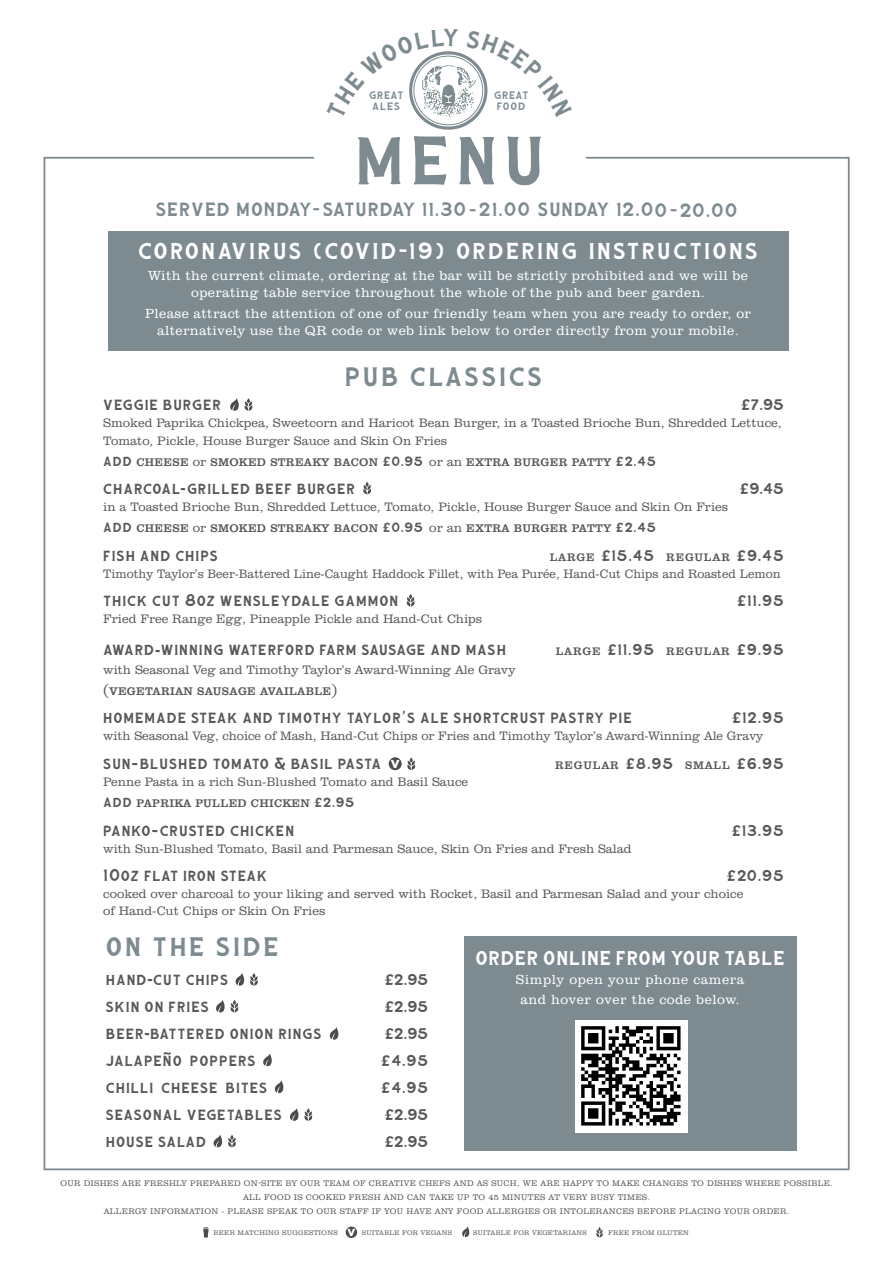
<style>
.page{position:relative;width:893px;height:1263px;background:#fff}
.page>*{position:absolute;margin:0;border:0;box-sizing:border-box;transform-origin:0 0}
.t1{font:69.3px "Huscon Hand";color:#7d8b90}
.t2{font:27px "Huscon Hand";letter-spacing:.1em;color:#7d8b90}
.t3{font:23.4px "Huscon Hand";letter-spacing:.1em;color:#fff}
.t4{font:20.25px "Huscon Hand";letter-spacing:.04em;color:#fff}
.t5{font:19.5px "Huscon Hand";letter-spacing:.05em;color:#7d8b90}
.t6{font:15.6px "Huscon Hand";letter-spacing:.05em;color:#57585a}
.t7{font:15px "Huscon Hand";letter-spacing:.065em;color:#57585a}
.t8{font:15px "Huscon Hand";letter-spacing:.03em;color:#57585a}
.t9{font:300 13.5px/16.5px "Clarendon BT";letter-spacing:.025em;color:#fff;text-align:center}
.t10{font:300 12.6px/17.1px "Clarendon BT";color:#57585a}
.t11{font:300 12.6px "Clarendon BT";color:#57585a;scale:.96 1}
.t12{font:900 11.55px "Gotham";color:#fff}
.t13{font:11.4px "Clarendon BT";letter-spacing:.025em;color:#57585a}
.t14{font:11.25px "Clarendon BT";letter-spacing:.065em;color:#57585a}
.t15{font:10.95px/10.9px "Huscon Hand";letter-spacing:.08em;color:#7d8b90}
.t16{font:300 8.4px/14.2px "Clarendon BT";letter-spacing:.035em;color:#57585a;text-align:center}
.t17{font:300 6.9px "Clarendon BT";letter-spacing:.035em;color:#57585a}
.s1{font-family:"Huscon Hand";font-size:13.5px}
.s2{font-weight:300;font-size:12.9px}
.s3{font-size:19.95px}
.s4{font-family:"Huscon Hand";font-size:15.6px}
.s5{font-size:17.1px}
.s6{font-weight:300;font-size:16.5px}
.s7{font-size:16.5px}
.s8{font-family:"Gotham";font-weight:900;font-size:10.2px;color:#fff}
</style>
<div class="page">
<svg style="left:596px;top:1227px;width:7px;height:10px"></svg>
<svg style="left:203px;top:1227px;width:6px;height:10px"></svg>
<svg style="left:462px;top:1226px;width:7px;height:11px"></svg>
<div style="left:346px;top:1226px;width:11px;height:12px;background:#4f4b4c;border-radius:50%"></div>
<svg style="left:407px;top:594px;width:8px;height:13px"></svg>
<svg style="left:230px;top:398px;width:9px;height:13px"></svg>
<svg style="left:407px;top:757px;width:8px;height:13px"></svg>
<div style="left:108px;top:231px;width:681px;height:119px;background:#7d8b90"></div>
<div style="left:464px;top:936px;width:332px;height:214px;background:#7d8b90"></div>
<div style="left:575px;top:1020px;width:112px;height:112px;background:#fff"></div>
<img style="left:581px;top:1026px;width:100px;height:100px">
<div style="left:389px;top:757px;width:13px;height:13px;background:#231f20;border-radius:50%;opacity:.8"></div>
<svg style="left:235px;top:973px;width:9px;height:13px"></svg>
<svg style="left:250px;top:973px;width:8px;height:13px"></svg>
<svg style="left:216px;top:1000px;width:9px;height:12px"></svg>
<svg style="left:231px;top:1000px;width:7px;height:12px"></svg>
<svg style="left:213px;top:1135px;width:9px;height:12px"></svg>
<svg style="left:228px;top:1135px;width:8px;height:12px"></svg>
<svg style="left:290px;top:1108px;width:8px;height:13px"></svg>
<svg style="left:304px;top:1108px;width:8px;height:13px"></svg>
<svg style="left:329px;top:1027px;width:9px;height:13px"></svg>
<svg style="left:263px;top:1054px;width:9px;height:12px"></svg>
<svg style="left:274px;top:1080px;width:9px;height:13px"></svg>
<svg style="left:245px;top:398px;width:8px;height:13px"></svg>
<svg style="left:363px;top:482px;width:8px;height:12px"></svg>
<svg style="left:409px;top:51px;width:79px;height:79px"></svg>
<p class="t15" style="left:369px;top:90px;width:36px">GREAT<br>ALES</p>
<p class="t15" style="left:494px;top:90px;width:36px">GREAT<br>FOOD</p>
<h1 class="t1" style="left:355px;top:120px;width:191px">MENU</h1>
<h3 class="t5" style="left:156px;top:198px;width:583px">SERVED MOnday- SATURDAY 11.30- 21.00 SUNDAY 12.00- 20.00</h3>
<h3 class="t3" style="left:138px;top:237px;width:621px">CORONAVIRUS (COVID-19) ORDERING INSTRUCTIONS</h3>
<p class="t9" style="left:148px;top:269px;width:601px">With the current climate, ordering at the bar will be strictly prohibited and we will be operating table service throughout the whole of the pub and beer garden.</p>
<p class="t9" style="left:145px;top:307px;width:607px">Please attract the attention of one of our friendly team when you are ready to order, or alternatively use the QR code or web link below to order directly from your mobile.</p>
<h2 class="t2" style="left:345px;top:361px;width:199px">PUB CLASSICS</h2>
<p class="t7" style="left:103px;top:396px;width:119px">VEGGIE BURGER</p>
<p class="t6" style="left:741px;top:396px;width:44px">£7.95</p>
<p class="t10" style="left:103px;top:416px;width:680px">Smoked Paprika Chickpea, Sweetcorn and Haricot Bean Burger, in a Toasted Brioche Bun, Shredded Lettuce,<br>Tomato, Pickle, House Burger Sauce and Skin On Fries</p>
<p class="t13" style="left:103px;top:458px;width:554px"><span class="s1">ADD</span> CHEESE <span class="s2">or</span> SMOKED STREAKY BACON <span class="s1">£0.95</span> <span class="s2">or an</span> EXTRA BURGER PATTY <span class="s1">£2.45</span></p>
<p class="t7" style="left:103px;top:480px;width:253px">CHARCOAL<span class="s3">-</span>GRILLED BEEF BURGER</p>
<p class="t6" style="left:740px;top:479px;width:46px">£9.45</p>
<p class="t10" style="left:103px;top:500px;width:626px">in a Toasted Brioche Bun, Shredded Lettuce, Tomato, Pickle, House Burger Sauce and Skin On Fries</p>
<p class="t13" style="left:103px;top:524px;width:554px"><span class="s1">ADD</span> CHEESE <span class="s2">or</span> SMOKED STREAKY BACON <span class="s1">£0.95</span> <span class="s2">or an</span> EXTRA BURGER PATTY <span class="s1">£2.45</span></p>
<p class="t7" style="left:103px;top:547px;width:116px">FISH AND CHIPS</p>
<p class="t14" style="left:550px;top:553px;width:236px">LARGE <span class="s4">£15.45</span> REGULAR <span class="s4">£9.45</span></p>
<p class="t11" style="left:103px;top:569px;width:707px">Timothy Taylor’s Beer-Battered Line-Caught Haddock Fillet, with Pea Purée, Hand-Cut Chips and Roasted Lemon</p>
<p class="t7" style="left:103px;top:592px;width:296px">THICK CUT <span class="s5">8</span>OZ WENSLEYDALE GAMMON</p>
<p class="t6" style="left:737px;top:592px;width:49px">£11.95</p>
<p class="t10" style="left:103px;top:612px;width:380px">Fried Free Range Egg, Pineapple Pickle and Hand-Cut Chips</p>
<p class="t7" style="left:103px;top:641px;width:404px">AWARD<span class="s3">-</span>WINNING WATERFORD FARM SAUSAGE AND MASH</p>
<p class="t14" style="left:556px;top:648px;width:230px">LARGE <span class="s4">£11.95</span> REGULAR <span class="s4">£9.95</span></p>
<p class="t10" style="left:103px;top:662px;width:414px">with Seasonal Veg and Timothy Taylor’s Award-Winning Ale Gravy</p>
<p class="t13" style="left:103px;top:687px;width:236px"><span class="s6">(</span>VEGETARIAN SAUSAGE AVAILABLE<span class="s6">)</span></p>
<p class="t7" style="left:103px;top:709px;width:530px">HOMEMADE STEAK AND TIMOTHY TAYLOR<span class="s3">’</span>S ALE SHORTCRUST PASTRY PIE</p>
<p class="t6" style="left:732px;top:709px;width:54px">£12.95</p>
<p class="t10" style="left:103px;top:729px;width:661px">with Seasonal Veg, choice of Mash, Hand-Cut Chips or Fries and Timothy Taylor’s Award-Winning Ale Gravy</p>
<p class="t7" style="left:103px;top:755px;width:279px">SUN<span class="s3">-</span>BLUSHED TOMATO <span class="s7">&amp;</span> BASIL PASTA</p>
<p class="t14" style="left:555px;top:761px;width:230px">REGULAR <span class="s4">£8.95</span> SMALL <span class="s4">£6.95</span></p>
<p class="t10" style="left:103px;top:775px;width:366px">Penne Pasta in a rich Sun-Blushed Tomato and Basil Sauce</p>
<p class="t13" style="left:103px;top:799px;width:252px"><span class="s1">ADD</span> PAPRIKA PULLED CHICKEN <span class="s1">£2.95</span></p>
<p class="t7" style="left:103px;top:822px;width:192px">PANKO<span class="s3">-</span> CRUSTED CHICKEN</p>
<p class="t6" style="left:731px;top:821px;width:54px">£13.95</p>
<p class="t10" style="left:103px;top:841px;width:530px">with Sun-Blushed Tomato, Basil and Parmesan Sauce, Skin On Fries and Fresh Salad</p>
<p class="t8" style="left:103px;top:867px;width:165px"><span class="s5">10</span>OZ FLAT IRON STEAK</p>
<p class="t6" style="left:726px;top:867px;width:59px">£20.95</p>
<p class="t10" style="left:103px;top:887px;width:641px">cooked over charcoal to your liking and served with Rocket, Basil and Parmesan Salad and your choice of Hand-Cut Chips or Skin On Fries</p>
<p class="t12" style="left:391px;top:757px;width:10px">V</p>
<h2 class="t2" style="left:106px;top:931px;width:174px">ON THE SIDE</h2>
<p class="t7" style="left:106px;top:971px;width:124px">HAND<span class="s3">-</span>CUT CHIPS</p>
<p class="t6" style="left:384px;top:970px;width:45px">£2.95</p>
<p class="t7" style="left:106px;top:998px;width:104px">SKIN ON FRIES</p>
<p class="t6" style="left:384px;top:997px;width:45px">£2.95</p>
<p class="t7" style="left:106px;top:1025px;width:217px">BEER<span class="s3">-</span>BATTERED ONION RINGS</p>
<p class="t6" style="left:384px;top:1024px;width:45px">£2.95</p>
<p class="t7" style="left:106px;top:1052px;width:151px">JALAPEN<sup>~</sup>O POPPERS</p>
<p class="t6" style="left:381px;top:1051px;width:49px">£4.95</p>
<p class="t7" style="left:106px;top:1079px;width:163px">CHILLI CHEESE BITES</p>
<p class="t6" style="left:381px;top:1078px;width:49px">£4.95</p>
<p class="t7" style="left:106px;top:1106px;width:178px">SEASONAL VEGETABLES</p>
<p class="t6" style="left:384px;top:1105px;width:45px">£2.95</p>
<p class="t7" style="left:106px;top:1133px;width:102px">HOUSE SALAD</p>
<p class="t6" style="left:384px;top:1132px;width:45px">£2.95</p>
<h3 class="t4" style="left:475px;top:946px;width:311px">ORDER ONLINE FROM YOUR TABLE</h3>
<p class="t9" style="left:516px;top:971px;width:230px;line-height:19.5px">Simply open your phone camera and hover over the code below.</p>
<p class="t16" style="left:60px;top:1176px;width:774px">OUR DISHES ARE FRESHLY PREPARED ON-SITE BY OUR TEAM OF CREATIVE CHEFS AND AS SUCH, WE ARE HAPPY TO MAKE CHANGES TO DISHES WHERE POSSIBLE.<br>ALL FOOD IS COOKED FRESH AND CAN TAKE UP TO 45 MINUTES AT VERY BUSY TIMES.<br>ALLERGY INFORMATION - PLEASE SPEAK TO OUR STAFF IF YOU HAVE ANY FOOD ALLERGIES OR INTOLERANCES BEFORE PLACING YOUR ORDER.</p>
<p class="t17" style="left:214px;top:1230px;width:240px">BEER MATCHING SUGGESTIONS <span class="s8">V</span> SUITABLE FOR VEGANS</p>
<p class="t17" style="left:473px;top:1230px;width:115px">SUITABLE FOR VEGETARIANS</p>
<p class="t17" style="left:608px;top:1230px;width:82px">FREE FROM GLUTEN</p>
</div>
